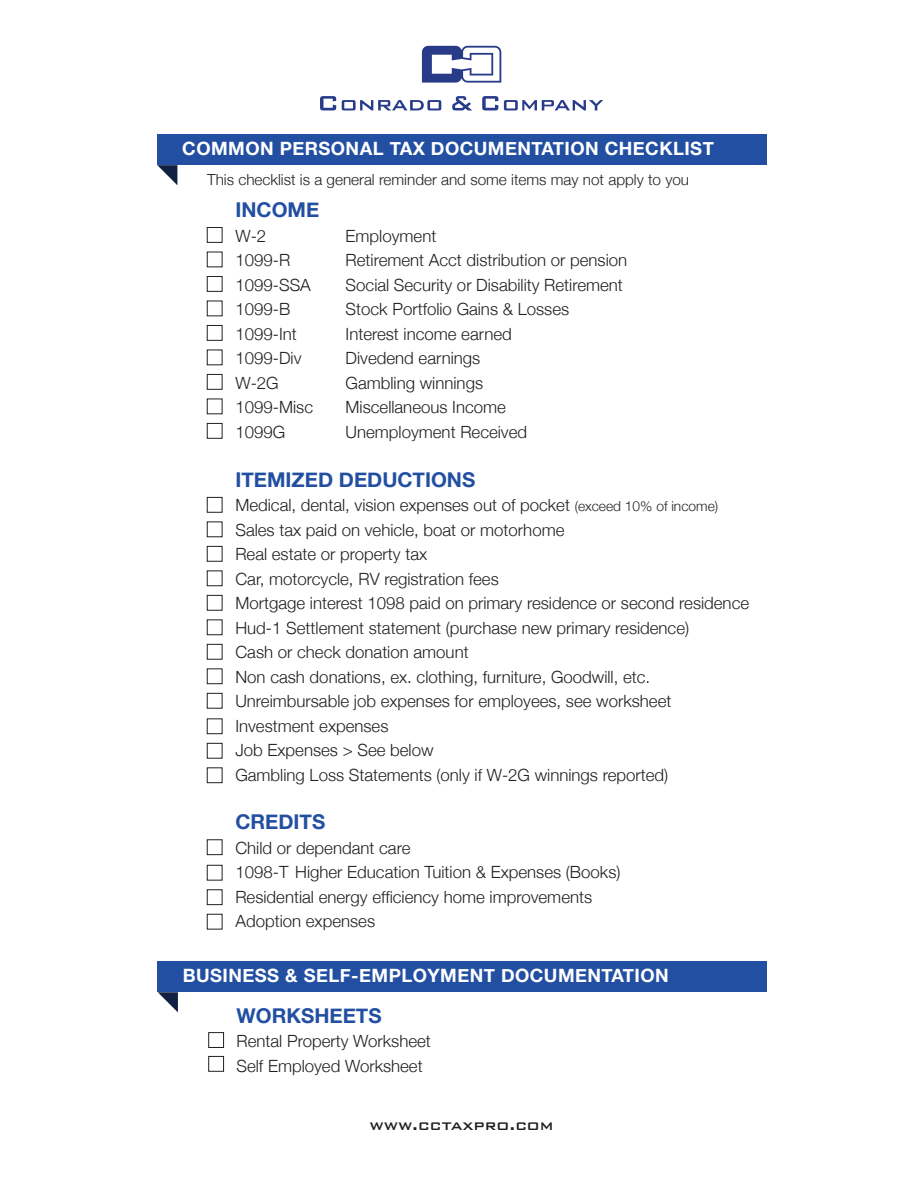
<style>
.page{position:relative;width:918px;height:1188px;background:#fff}
.page>*{position:absolute;margin:0;border:0;box-sizing:border-box;transform-origin:0 0}
.t1{font:700 20.4px "Helvetica Neue";color:#234fa2}
.t2{font:700 18.3px "Helvetica Neue";letter-spacing:.025em;color:#fff}
.t3{font:500 18px "Bank Gothic BT";color:#231f20}
.t4{font:300 16.8px/24.5px "Helvetica Neue";color:#231f20}
.t5{font:300 15.3px "Helvetica Neue";color:#231f20}
.s1{font-size:13.8px}
</style>
<div class="page">
<div style="left:207px;top:227px;width:15px;height:16px;background:#fff;border:1px solid #231f20"></div>
<div style="left:207px;top:252px;width:15px;height:15px;background:#fff;border:1px solid #231f20"></div>
<div style="left:207px;top:276px;width:15px;height:16px;background:#fff;border:1px solid #231f20"></div>
<div style="left:207px;top:301px;width:15px;height:15px;background:#fff;border:1px solid #231f20"></div>
<div style="left:207px;top:325px;width:15px;height:16px;background:#fff;border:1px solid #231f20"></div>
<div style="left:207px;top:350px;width:15px;height:15px;background:#fff;border:1px solid #231f20"></div>
<div style="left:207px;top:374px;width:15px;height:16px;background:#fff;border:1px solid #231f20"></div>
<div style="left:207px;top:399px;width:15px;height:15px;background:#fff;border:1px solid #231f20"></div>
<div style="left:207px;top:423px;width:15px;height:16px;background:#fff;border:1px solid #231f20"></div>
<div style="left:207px;top:497px;width:15px;height:16px;background:#fff;border:1px solid #231f20"></div>
<div style="left:207px;top:522px;width:15px;height:15px;background:#fff;border:1px solid #231f20"></div>
<div style="left:207px;top:546px;width:15px;height:16px;background:#fff;border:1px solid #231f20"></div>
<div style="left:207px;top:571px;width:15px;height:15px;background:#fff;border:1px solid #231f20"></div>
<div style="left:207px;top:595px;width:15px;height:16px;background:#fff;border:1px solid #231f20"></div>
<div style="left:207px;top:619px;width:15px;height:16px;background:#fff;border:1px solid #231f20"></div>
<div style="left:207px;top:644px;width:15px;height:16px;background:#fff;border:1px solid #231f20"></div>
<div style="left:207px;top:668px;width:15px;height:16px;background:#fff;border:1px solid #231f20"></div>
<div style="left:207px;top:693px;width:15px;height:16px;background:#fff;border:1px solid #231f20"></div>
<div style="left:207px;top:718px;width:15px;height:16px;background:#fff;border:1px solid #231f20"></div>
<div style="left:207px;top:743px;width:15px;height:16px;background:#fff;border:1px solid #231f20"></div>
<div style="left:207px;top:767px;width:15px;height:16px;background:#fff;border:1px solid #231f20"></div>
<div style="left:207px;top:839px;width:15px;height:16px;background:#fff;border:1px solid #231f20"></div>
<div style="left:207px;top:865px;width:15px;height:16px;background:#fff;border:1px solid #231f20"></div>
<div style="left:207px;top:889px;width:15px;height:16px;background:#fff;border:1px solid #231f20"></div>
<div style="left:207px;top:914px;width:15px;height:16px;background:#fff;border:1px solid #231f20"></div>
<svg style="left:157px;top:165px;width:20px;height:20px"></svg>
<div style="left:157px;top:135px;width:609px;height:30px;background:#234fa2"></div>
<div style="left:208px;top:1032px;width:16px;height:16px;background:#fff;border:1px solid #231f20"></div>
<div style="left:208px;top:1056px;width:16px;height:16px;background:#fff;border:1px solid #231f20"></div>
<svg style="left:158px;top:992px;width:20px;height:20px"></svg>
<div style="left:157px;top:962px;width:609px;height:30px;background:#234fa2"></div>
<svg style="left:320px;top:96px;width:16px;height:14px"></svg>
<svg style="left:342px;top:100px;width:99px;height:10px"></svg>
<svg style="left:452px;top:96px;width:20px;height:14px"></svg>
<svg style="left:482px;top:96px;width:16px;height:14px"></svg>
<svg style="left:504px;top:100px;width:99px;height:10px"></svg>
<svg style="left:422px;top:46px;width:79px;height:37px"></svg>
<p class="t2" style="left:182px;top:134px;width:533px">COMMON PERSONAL TAX DOCUMENTATION CHECKLIST</p>
<p class="t5" style="left:207px;top:167px;width:483px">This checklist is a general reminder and some items may not apply to you</p>
<p class="t1" style="left:235px;top:194px;width:85px">INCOME</p>
<p class="t4" style="left:235px;top:223px;width:32px">W-2</p>
<p class="t4" style="left:346px;top:223px;width:92px">Employment</p>
<p class="t4" style="left:235px;top:247px;width:56px">1099-R</p>
<p class="t4" style="left:346px;top:247px;width:283px">Retirement Acct distribution or pension</p>
<p class="t4" style="left:235px;top:272px;width:77px">1099-SSA</p>
<p class="t4" style="left:346px;top:272px;width:279px">Social Security or Disability Retirement</p>
<p class="t4" style="left:235px;top:296px;width:56px">1099-B</p>
<p class="t4" style="left:346px;top:296px;width:225px">Stock Portfolio Gains &amp; Losses</p>
<p class="t4" style="left:235px;top:321px;width:63px">1099-Int</p>
<p class="t4" style="left:346px;top:321px;width:168px">Interest income earned</p>
<p class="t4" style="left:235px;top:345px;width:68px">1099-Div</p>
<p class="t4" style="left:346px;top:345px;width:136px">Divedend earnings</p>
<p class="t4" style="left:235px;top:370px;width:45px">W-2G</p>
<p class="t4" style="left:346px;top:370px;width:139px">Gambling winnings</p>
<p class="t4" style="left:235px;top:394px;width:79px">1099-Misc</p>
<p class="t4" style="left:346px;top:394px;width:162px">Miscellaneous Income</p>
<p class="t4" style="left:235px;top:419px;width:51px">1099G</p>
<p class="t4" style="left:346px;top:419px;width:183px">Unemployment Received</p>
<p class="t1" style="left:235px;top:463px;width:241px">ITEMIZED DEDUCTIONS</p>
<p class="t4" style="left:235px;top:492px;width:515px">Medical, dental, vision expenses out of pocket <span class="s1">(exceed 10% of income)<br></span>Sales tax paid on vehicle, boat or motorhome<br>Real estate or property tax<br>Car, motorcycle, RV registration fees<br>Mortgage interest 1098 paid on primary residence or second residence Hud-1 Settlement statement (purchase new primary residence)<br>Cash or check donation amount<br>Non cash donations, ex. clothing, furniture, Goodwill, etc.<br>Unreimbursable job expenses for employees, see worksheet Investment expenses<br>Job Expenses &gt; See below<br>Gambling Loss Statements (only if W-2G winnings reported)</p>
<p class="t1" style="left:235px;top:806px;width:91px">CREDITS</p>
<p class="t4" style="left:235px;top:835px;width:387px">Child or dependant care<br>1098-T Higher Education Tuition &amp; Expenses (Books)<br>Residential energy efficiency home improvements Adoption expenses</p>
<p class="t2" style="left:183px;top:962px;width:488px">BUSINESS &amp; SELF-EMPLOYMENT DOCUMENTATION</p>
<p class="t1" style="left:237px;top:1000px;width:147px">WORKSHEETS</p>
<p class="t4" style="left:237px;top:1028px;width:196px">Rental Property Worksheet<br>Self Employed Worksheet</p>
<p class="t3" style="left:370px;top:1116px;width:185px">www.cctaxpro.com</p>
</div>
